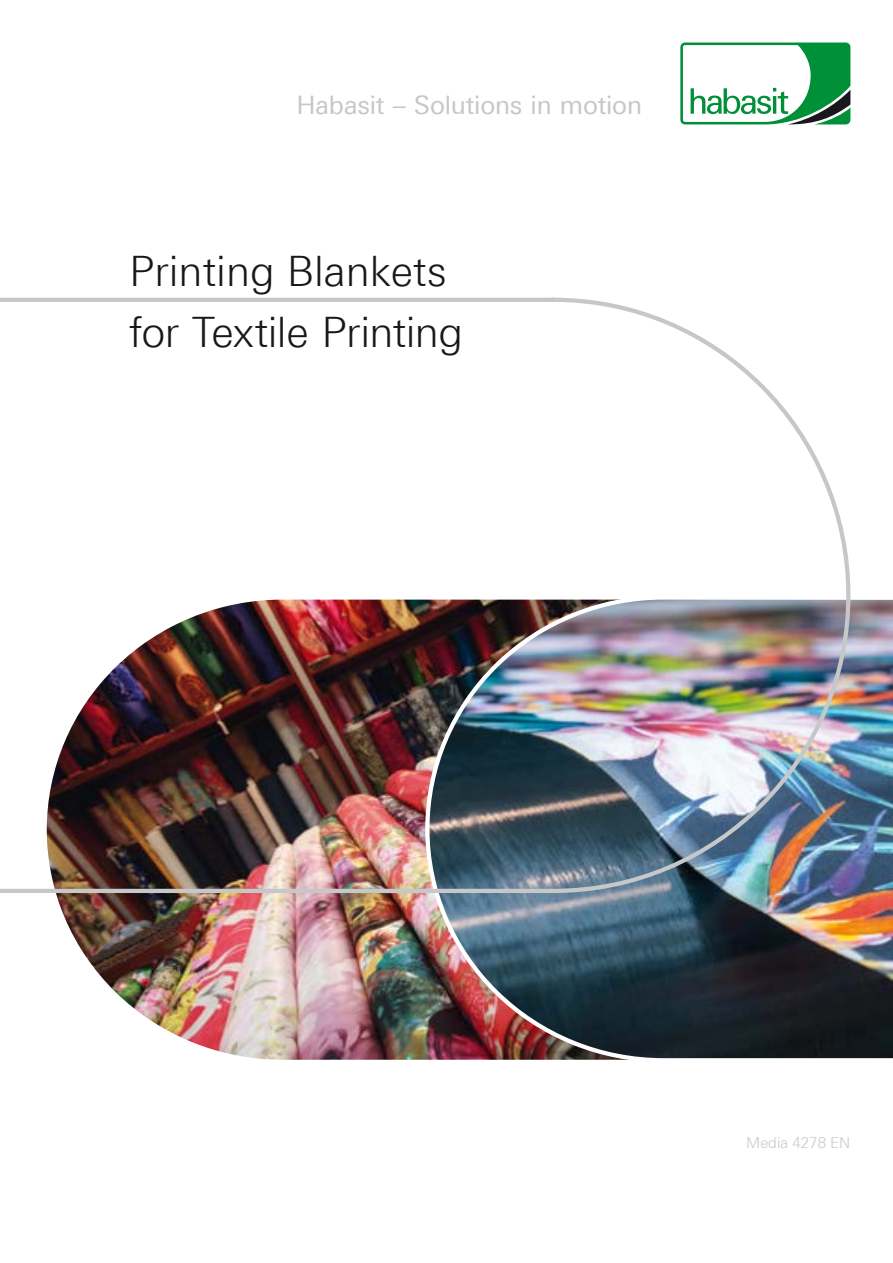
<style>
.page{position:relative;width:893px;height:1263px;background:#fff}
.page>*{position:absolute;margin:0;border:0;box-sizing:border-box;transform-origin:0 0}
.t1{font:300 42px/61.1px "Linotype Univers 330";letter-spacing:-.005em;color:#1a171c}
.t2{font:25.5px "Linotype Univers 430";letter-spacing:-.01em;color:#c6c7c8}
.t3{font:300 15px "Linotype Univers 330";color:#c6c7c8}
</style>
<div class="page">
<svg style="left:680px;top:43px;width:170px;height:81px"></svg>
<img style="left:56px;top:895px;width:367px;height:165px">
<img style="left:423px;top:599px;width:470px;height:461px">
<img style="left:0;top:297px;width:853px;height:598px">
<p class="t2" style="left:296px;top:90px;width:347px">Habasit – Solutions in motion</p>
<p class="t1" style="left:129px;top:240px;width:336px">Printing Blankets for Textile Printing</p>
<p class="t3" style="left:746px;top:1134px;width:106px">Media 4278 EN</p>
</div>
